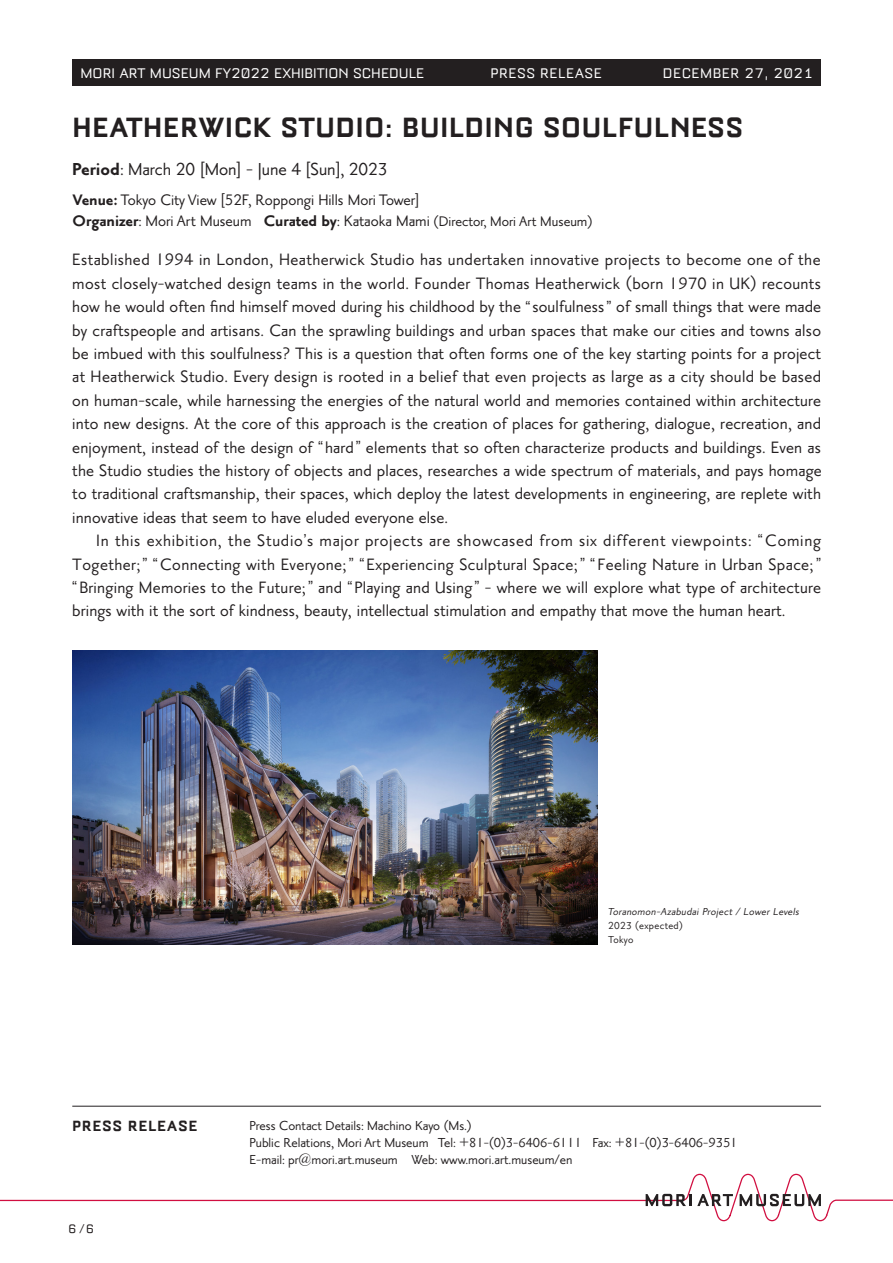
<style>
.page{position:relative;width:893px;height:1263px;background:#fff}
.page>*{position:absolute;margin:0;border:0;box-sizing:border-box;transform-origin:0 0}
.t1{font:700 34.05px "Mori Logotype";letter-spacing:.005em;color:#231f20}
.t2{font:500 21.15px "Mori Priori San";color:#231f20}
.t3{font:500 20.1px/23.4px "Mori Priori San";letter-spacing:.01em;color:#231f20;text-align:right}
.t4{font:500 20.1px "Mori Priori San";letter-spacing:.04em;color:#231f20}
.t5{font:500 18.45px "Mori Priori San";color:#231f20}
.t6{font:700 18px "Mori Logotype";letter-spacing:.03em;color:#231f20}
.t7{font:500 16.95px "Mori Priori San";color:#231f20}
.t8{font:16.95px "Mori Logotype";color:#fff}
.t9{font:16.95px "Mori Logotype";letter-spacing:.025em;color:#fff}
.t10{font:500 15.9px/17px "Mori Priori San";color:#231f20}
.t11{font:15.15px "Arial";color:#231f20}
.t12{font:14.85px "Mori Logotype";color:#231f20}
.t13{font:italic 500 12.3px "Mori Priori San";color:#231f20}
.t14{font:500 12.3px/14.4px "Mori Priori San";letter-spacing:.03em;color:#231f20}
.s1{font-weight:900}
.s2{font-weight:900;font-size:18.45px}
.s3{font-size:18.45px}
.s4{font-family:"Arial";font-weight:400;font-size:15.15px}
.s5{font-family:"Mori Priori San";font-weight:500;font-size:20.1px}
</style>
<div class="page">
<svg style="left:0;top:1173px;width:893px;height:49px"></svg>
<hr style="left:72px;top:1106px;width:749px;height:1px;background:#231f20">
<div style="left:72px;top:60px;width:749px;height:26px;background:#231f20"></div>
<img style="left:72px;top:651px;width:525px;height:293px">
<p class="t8" style="left:81px;top:65px;width:345px">MORI ART MUSEUM FY2022 EXHIBITION SCHEDULE</p>
<p class="t9" style="left:490px;top:65px;width:113px">Press Release</p>
<p class="t9" style="left:663px;top:65px;width:152px">DECEMBER 27, 2021</p>
<h1 class="t1" style="left:72px;top:111px;width:673px">HEATHERWICK STUDIO: BUILDING SOULFULNESS</h1>
<p class="t2" style="left:72px;top:158px;width:317px"><span class="s1">Period</span>: March 20 Mon -] June 4 Sun ,[ 2023</p>
<p class="t2" style="left:200px;top:157px;width:6px">[</p>
<p class="t5" style="left:73px;top:190px;width:348px"><span class="s1">Venue:</span>Tokyo CityView 52 ,F Roppongi Hills MoriTower[</p>
<p class="t2" style="left:306px;top:157px;width:6px">[</p>
<p class="t5" style="left:221px;top:189px;width:6px">[</p>
<p class="t5" style="left:73px;top:212px;width:180px"><span class="s1">Organizer</span>: Mori Art Museum</p>
<p class="t7" style="left:264px;top:212px;width:330px"><span class="s2">Curated by</span><span class="s3">: Kataoka Mami</span> (Director, Mori Art Museum(</p>
<p class="t3" style="left:72px;top:248px;width:750px">Established 1994 in London, Heatherwick Studio has undertaken innovative projects to become one of the most closely-watched design teams in the world. Founder Thomas Heatherwick (born 1970 in UK) recounts of small things that were made</p>
<p class="t3" style="left:72px;top:295px;width:450px">how he would often find himself moved during his childhood by the</p>
<p class="t3" style="left:72px;top:318px;width:750px">by craftspeople and artisans. Can the sprawling buildings and urban spaces that make our cities and towns also</p>
<p class="t3" style="left:72px;top:342px;width:750px">be imbued with this soulfulness? This ais question that often forms one of the key starting points for a project</p>
<p class="t3" style="left:72px;top:365px;width:750px">at Heatherwick Studio. Every design is rooted in a belief that even projects as large as a city should be based</p>
<p class="t3" style="left:72px;top:389px;width:750px">on human-scale, while harnessing the energies of the natural world and memories contained within architecture</p>
<p class="t3" style="left:72px;top:412px;width:750px">into new designs. At the core of this approach is the creation of places for gathering, dialogue, recreation, and</p>
<p class="t3" style="left:366px;top:435px;width:456px">elements that so often characterize products and buildings. Even as</p>
<p class="t3" style="left:532px;top:295px;width:74px">soulfulness</p>
<p class="t11" style="left:526px;top:296px;width:7px">“</p>
<p class="t11" style="left:606px;top:296px;width:7px">”</p>
<p class="t3" style="left:72px;top:435px;width:242px">enjoyment, instead of the design of</p>
<p class="t3" style="left:72px;top:459px;width:751px">the Studio studies the history of objects and places, researches a wide spectrum of materials, and pays homage</p>
<p class="t3" style="left:72px;top:482px;width:750px">to traditional craftsmanship, their spaces, which deploy the latest developments in engineering, are replete with</p>
<p class="t3" style="left:72px;top:506px;width:377px">innovative ideas that seem to have eluded everyone else.</p>
<p class="t3" style="left:765px;top:529px;width:57px">Coming</p>
<p class="t11" style="left:318px;top:437px;width:7px">“</p>
<p class="t11" style="left:356px;top:437px;width:7px">”</p>
<p class="t3" style="left:325px;top:435px;width:30px">hard</p>
<p class="t4" style="left:96px;top:530px;width:652px">In this exhibition, the Studio s<span class="s4">’</span> major projects are showcased from six different viewpoints</p>
<p class="t11" style="left:748px;top:530px;width:16px">“<span class="s5">:</span></p>
<p class="t3" style="left:367px;top:552px;width:208px">Experiencing Sculptural Space</p>
<p class="t3" style="left:597px;top:552px;width:213px">Feeling Nature in Urban Space</p>
<p class="t11" style="left:136px;top:553px;width:23px"><span class="s5">;</span>”“</p>
<p class="t11" style="left:343px;top:553px;width:23px"><span class="s5">;</span>”“</p>
<p class="t11" style="left:574px;top:553px;width:23px"><span class="s5">;</span>”“</p>
<p class="t3" style="left:160px;top:552px;width:183px">Connecting with Everyone</p>
<p class="t11" style="left:810px;top:553px;width:13px">“<span class="s5">;</span></p>
<p class="t3" style="left:72px;top:552px;width:65px">Together</p>
<p class="t3" style="left:355px;top:576px;width:468px">Playing and Using -<span class="s4">”</span> where we will explore what type of architecture</p>
<p class="t11" style="left:72px;top:577px;width:7px">“</p>
<p class="t3" style="left:72px;top:599px;width:714px">brings with it the sort of kindness, beauty, intellectual stimulation and empathy that move the human heart.</p>
<p class="t11" style="left:348px;top:577px;width:7px">“</p>
<p class="t3" style="left:79px;top:576px;width:264px">Bringing Memories to the Future;<span class="s4">”</span> and</p>
<p class="t13" style="left:607px;top:905px;width:195px">Toranomon Azabudai Project / Lower Levels</p>
<p class="t13" style="left:656px;top:905px;width:8px">-</p>
<p class="t14" style="left:608px;top:918px;width:76px">2023 (expected(<br>Tokyo</p>
<p class="t6" style="left:72px;top:1117px;width:127px">press release</p>
<p class="t12" style="left:68px;top:1221px;width:28px">6/6</p>
<p class="t10" style="left:250px;top:1117px;width:224px">Press Contact Details: Machino Kayo (Ms (.</p>
<p class="t10" style="left:438px;top:1134px;width:145px">Tel: +81- )0( 3-6406-6111</p>
<p class="t10" style="left:412px;top:1134px;width:162px;text-indent:-162px">Public Relations, Mori Art Museum<br>Web: www.mori.art.museum/en</p>
<p class="t10" style="left:250px;top:1151px;width:150px">-E mail: pr@mori.art.museum</p>
<p class="t10" style="left:592px;top:1134px;width:147px">Fax: +81- (0) 3-6406-9351</p>
</div>
